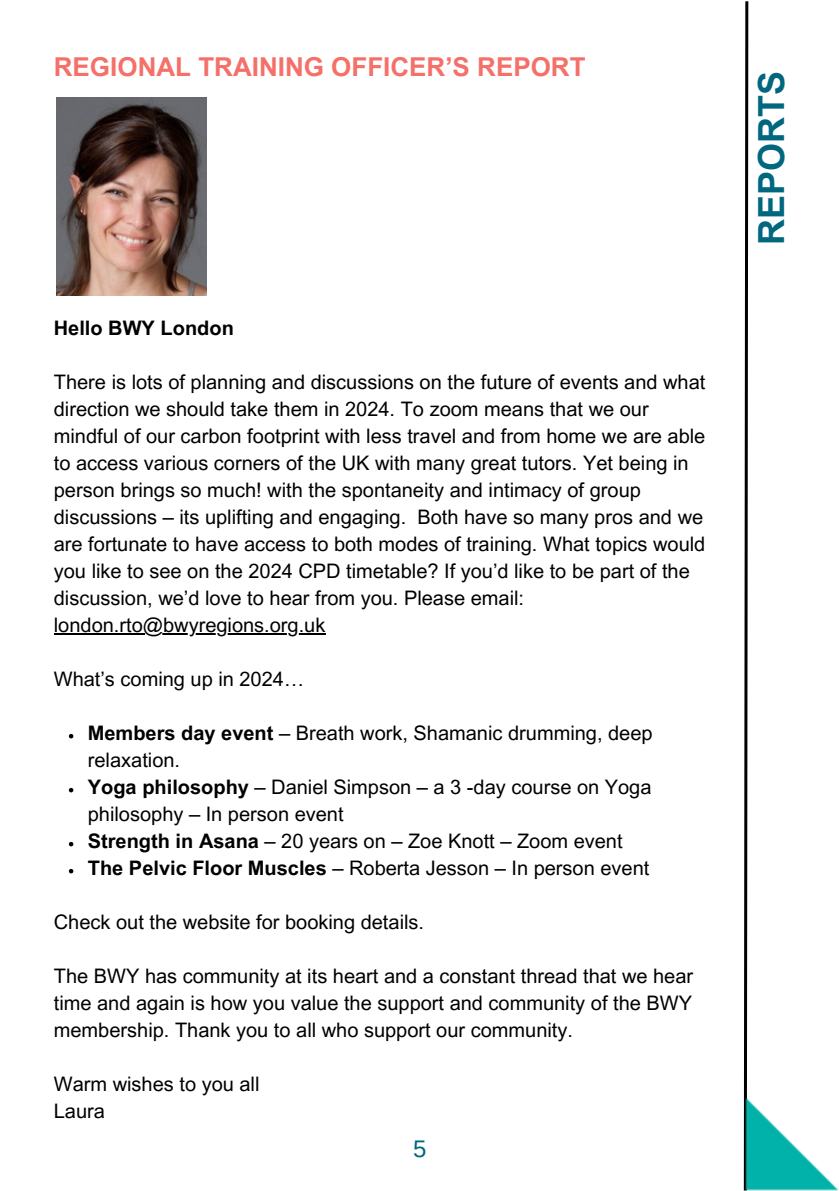
<style>
.page{position:relative;width:839px;height:1191px;background:#fff}
.page>*{position:absolute;margin:0;border:0;box-sizing:border-box;transform-origin:0 0}
.t1{font:700 36px "Arial MT Pro";color:#00677f}
.t2{font:700 26px "Arial MT Pro";color:#f47068}
.t3{font:24px "Arimo";color:#00677f}
.t4{font:20px/27px "Arial MT Pro";color:#000}
.t5{font:700 20px "Arial MT Pro";color:#000}
.s1{font-weight:700}
</style>
<div class="page">
<svg style="left:743px;top:1px;width:6px;height:1190px"></svg>
<img style="left:745px;top:1095px;width:93px;height:96px">
<img style="left:56px;top:97px;width:150px;height:198px">
<hr style="left:54px;top:633px;width:271px;height:2px;background:#000">
<svg style="left:69px;top:734px;width:4px;height:4px"></svg>
<svg style="left:69px;top:788px;width:4px;height:4px"></svg>
<svg style="left:69px;top:842px;width:4px;height:4px"></svg>
<svg style="left:69px;top:869px;width:4px;height:4px"></svg>
<p class="t2" style="left:54px;top:57px;width:533px">REGIONAL TRAINING OFFICER’S REPORT</p>
<p class="t5" style="left:54px;top:320px;width:181px">Hello BWY London</p>
<p class="t4" style="left:54px;top:371px;width:653px">There is lots of planning and discussions on the future of events and what direction we should take them in 2024. To zoom means that we our mindful of our carbon footprint with less travel and from home we are able to access various corners of the UK with many great tutors. Yet being in person brings so much! with the spontaneity and intimacy of group discussions – its uplifting and engaging. Both have so many pros and we are fortunate to have access to both modes of training. What topics would you like to see on the 2024 CPD timetable? If you’d like to be part of the discussion, we’d love to hear from you. Please email: london.rto@bwyregions.org.uk</p>
<p class="t4" style="left:54px;top:668px;width:252px">What’s coming up in 2024…</p>
<p class="t4" style="left:88px;top:722px;width:566px"><span class="s1">Members day event</span> – Breath work, Shamanic drumming, deep relaxation.</p>
<p class="t4" style="left:88px;top:776px;width:565px"><span class="s1">Yoga philosophy</span> – Daniel Simpson – a 3 -day course on Yoga philosophy – In person event</p>
<p class="t4" style="left:88px;top:830px;width:536px"><span class="s1">Strength in Asana</span> – 20 years on – Zoe Knott – Zoom event</p>
<p class="t4" style="left:88px;top:857px;width:563px"><span class="s1">The Pelvic Floor Muscles</span> – Roberta Jesson – In person event</p>
<p class="t4" style="left:54px;top:911px;width:372px">Check out the website for booking details.</p>
<p class="t4" style="left:54px;top:965px;width:640px;text-align:justify">The BWY has community at its heart and a constant thread that we hear time and again is how you value the support and community of the BWY membership. Thank you to all who support our community.</p>
<p class="t4" style="left:54px;top:1073px;width:207px">Warm wishes to you all</p>
<p class="t4" style="left:54px;top:1100px;width:53px">Laura</p>
<p class="t3" style="left:413px;top:1136px;width:15px">5</p>
<p class="t1" style="left:757px;top:245px;width:176px;rotate:-90deg">REPORTS</p>
</div>
